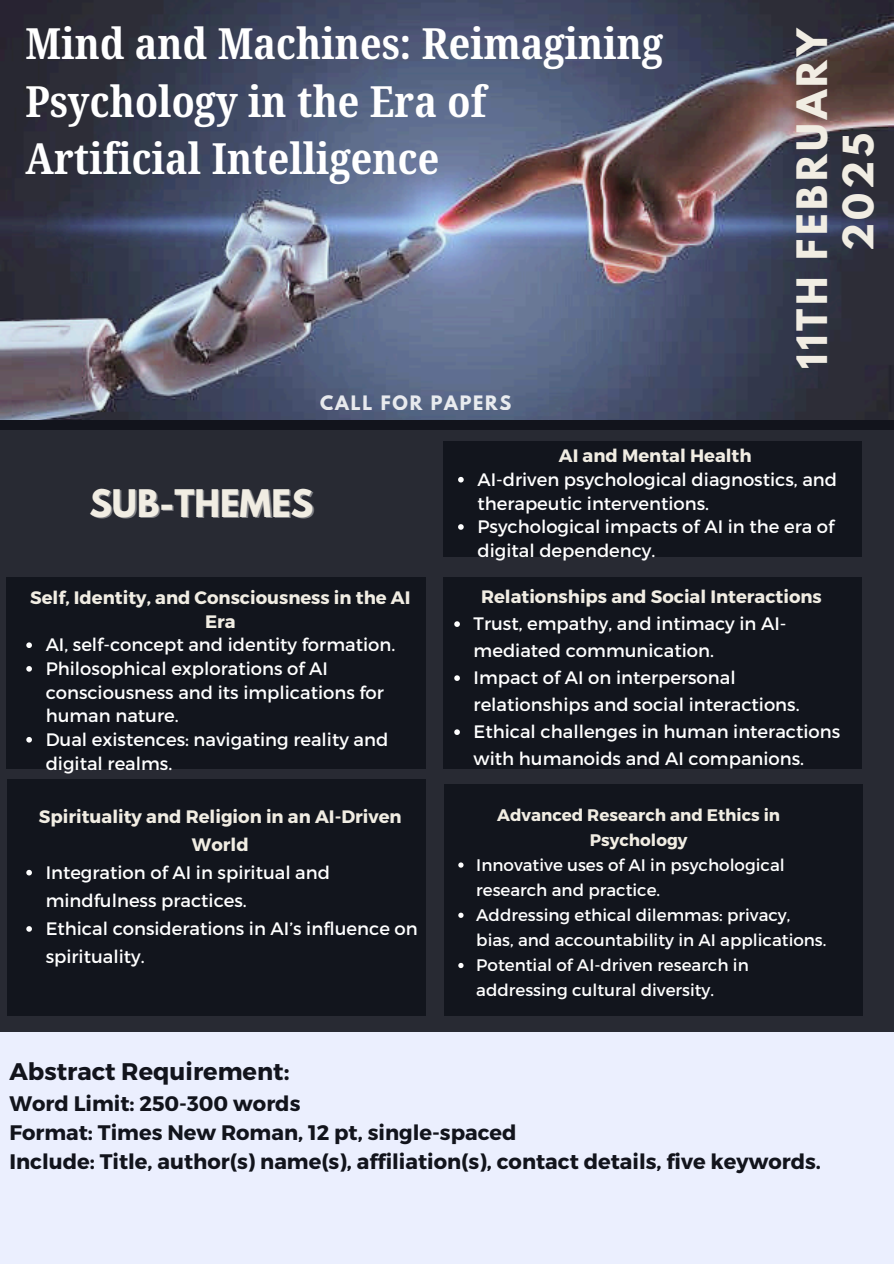
<style>
.page{position:relative;width:894px;height:1264px;background:#fff}
.page>*{position:absolute;margin:0;border:0;box-sizing:border-box;transform-origin:0 0}
.t1{font:700 43.05px/57.3px "Noto Serif Ethiopic Condensed";letter-spacing:.005em;color:#fff}
.t2{font:700 37.2px/46.2px "League Spartan";letter-spacing:.1em;color:#f1ede3;text-align:center}
.t3{font:700 33.6px "League Spartan";color:#f1ede3}
.t4{font:700 24px "Montserrat";color:#12141c}
.t5{font:700 21px/29.2px "Montserrat";color:#12141c}
.t6{font:18px/23.7px "Montserrat";color:#fff}
.t7{font:700 18px/23.7px "Montserrat";color:#f1ede3;text-align:center}
.t8{font:700 17.55px "League Spartan";letter-spacing:.1em;color:#fff}
.t9{font:16.8px/25px "Montserrat";color:#fff}
.t10{font:700 16.8px/25px "Montserrat";color:#f1ede3;text-align:center}
</style>
<div class="page">
<svg style="left:0;top:430px;width:893px;height:601px;background:#171922"></svg>
<img style="left:0;top:0;width:893px;height:420px">
<div style="left:0;top:420px;width:893px;height:10px;background:#12141c"></div>
<div style="left:0;top:1031px;width:893px;height:232px;background:#ebeffe"></div>
<svg style="left:26px;top:642px;width:6px;height:6px"></svg>
<svg style="left:26px;top:666px;width:6px;height:5px"></svg>
<svg style="left:26px;top:737px;width:6px;height:5px"></svg>
<svg style="left:454px;top:621px;width:6px;height:6px"></svg>
<svg style="left:454px;top:675px;width:6px;height:6px"></svg>
<svg style="left:454px;top:729px;width:6px;height:6px"></svg>
<svg style="left:26px;top:869px;width:6px;height:6px"></svg>
<svg style="left:26px;top:926px;width:6px;height:5px"></svg>
<svg style="left:458px;top:477px;width:5px;height:5px"></svg>
<svg style="left:458px;top:524px;width:5px;height:6px"></svg>
<svg style="left:458px;top:862px;width:5px;height:5px"></svg>
<svg style="left:458px;top:912px;width:5px;height:5px"></svg>
<svg style="left:458px;top:962px;width:5px;height:6px"></svg>
<p class="t1" style="left:26px;top:14px;width:639px">Mind and Machines: Reimagining<br>Psychology in the Era of<br>Artificial Intelligence</p>
<p class="t8" style="left:320px;top:394px;width:193px">CALL FOR PAPERS</p>
<h5 class="t2" style="left:793px;top:369px;width:344px;rotate:-90deg">11TH FEBRUARY<br>2025</h5>
<p class="t3" style="left:89px;top:486px;width:226px">SUB-THEMES</p>
<h1 class="t7" style="left:30px;top:585px;width:382px">Self, Identity, and Consciousness in the AI<br>Era</h1>
<h4 class="t6" style="left:46px;top:632px;width:351px">AI, self-concept and identity formation.</h4>
<h2 class="t6" style="left:46px;top:656px;width:340px">Philosophical explorations of AI consciousness and its implications for human nature.</h2>
<h2 class="t6" style="left:46px;top:726px;width:344px">Dual existences: navigating reality and digital realms.</h2>
<h5 class="t7" style="left:39px;top:801px;width:364px;line-height:28.2px">Spirituality and Religion in an AI-Driven<br>World</h5>
<p class="t6" style="left:46px;top:857px;width:286px;line-height:28.2px">Integration of AI in spiritual and mindfulness practices.</p>
<p class="t6" style="left:46px;top:913px;width:373px;line-height:28.2px">Ethical considerations in AI’s influence on spirituality.</p>
<h5 class="t7" style="left:558px;top:443px;width:194px">AI and Mental Health</h5>
<p class="t6" style="left:477px;top:466px;width:361px">AI-driven psychological diagnostics, and therapeutic interventions.</p>
<p class="t6" style="left:477px;top:514px;width:358px">Psychological impacts of AI in the era of digital dependency.</p>
<h5 class="t7" style="left:481px;top:584px;width:342px">Relationships and Social Interactions</h5>
<p class="t6" style="left:473px;top:609px;width:314px;line-height:27px">Trust, empathy, and intimacy in AI&shy;mediated communication.</p>
<p class="t6" style="left:473px;top:663px;width:327px;line-height:27px">Impact of AI on interpersonal relationships and social interactions.</p>
<p class="t6" style="left:473px;top:717px;width:368px;line-height:27px">Ethical challenges in human interactions with humanoids and AI companions.</p>
<h5 class="t10" style="left:497px;top:801px;width:284px">Advanced Research and Ethics in<br>Psychology</h5>
<p class="t9" style="left:476px;top:851px;width:310px">Innovative uses of AI in psychological research and practice.</p>
<p class="t9" style="left:476px;top:901px;width:351px">Addressing ethical dilemmas: privacy, bias, and accountability in AI applications.</p>
<p class="t9" style="left:476px;top:951px;width:274px">Potential of AI-driven research in addressing cultural diversity.</p>
<p class="t4" style="left:9px;top:1056px;width:281px">Abstract Requirement:</p>
<p class="t5" style="left:9px;top:1087px;width:812px">Word Limit: 250-300 words<br>Format: Times New Roman, 12 pt, single-spaced<br>Include: Title, author(s) name(s), affiliation(s), contact details, five keywords.</p>
</div>
